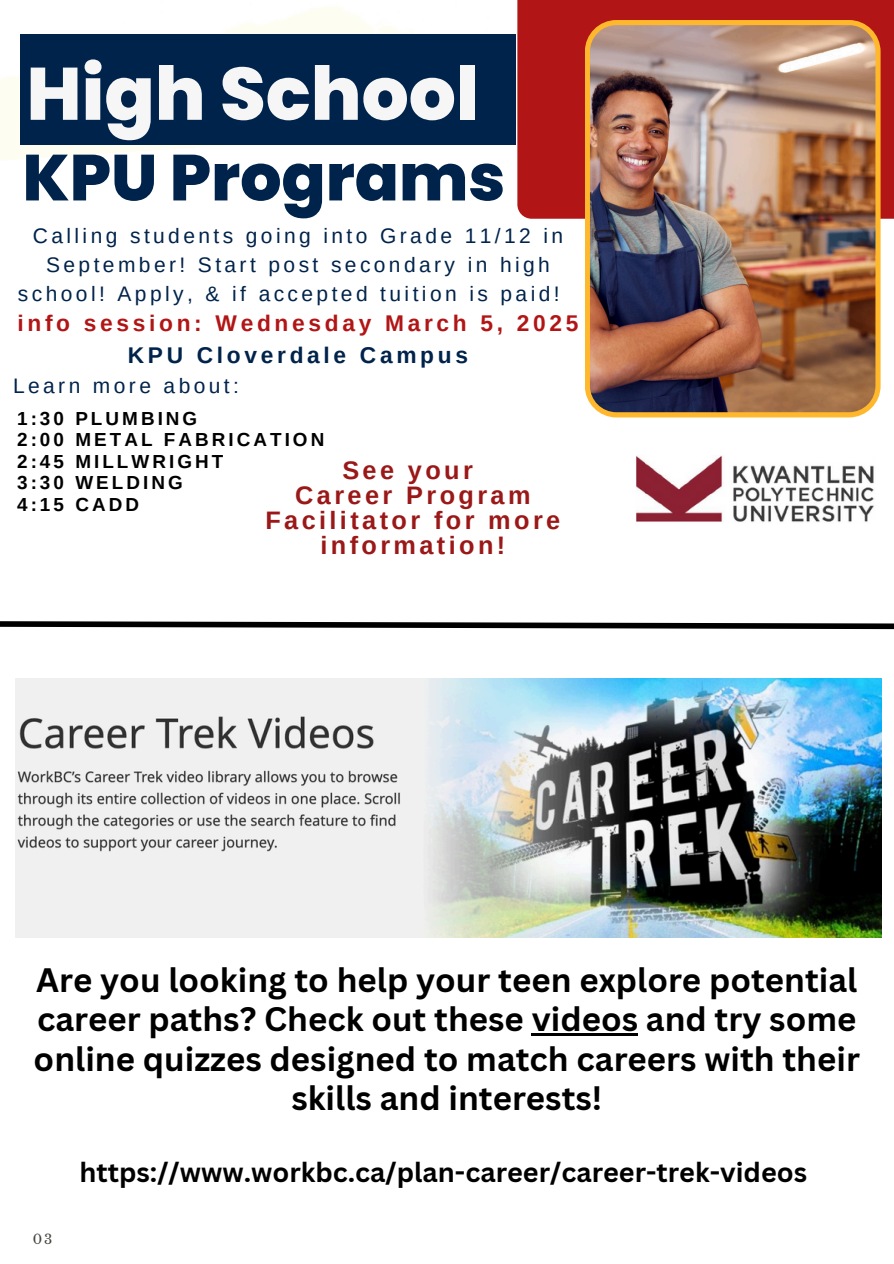
<style>
.page{position:relative;width:894px;height:1264px;background:#fff}
.page>*{position:absolute;margin:0;border:0;box-sizing:border-box;transform-origin:0 0}
.t1{font:800 74.1px "Poppins";color:#f6f6f6}
.t2{font:800 64.95px "Poppins";color:#00234b}
.t3{font:700 33px/39.3px "Canva Sans";color:#000;text-align:center}
.t4{font:700 27px "Canva Sans";color:#000}
.t5{font:700 25.35px/24.8px "Arimo";letter-spacing:.135em;color:#9b1818;text-align:center}
.t6{font:700 22.8px/31.5px "Arimo";letter-spacing:.16em;color:#b21515;text-align:center}
.t7{font:21px "Arimo";letter-spacing:.16em;color:#00234b}
.t8{font:700 18.9px "Arimo";letter-spacing:.16em;color:#000}
.t9{font:13.2px "Libre Baskerville";color:#444440}
.s1{color:#00234b}
</style>
<div class="page">
<img style="left:0;top:6px;width:517px;height:154px">
<div style="left:20px;top:34px;width:495px;height:111px;background:#00234b"></div>
<div style="left:517px;top:0;width:376px;height:219px;background:#b21515"></div>
<img style="left:584px;top:20px;width:296px;height:397px">
<img style="left:630px;top:405px;width:250px;height:117px">
<img style="left:15px;top:679px;width:865px;height:258px">
<hr style="left:531px;top:1033px;width:107px;height:2px;background:#000">
<svg style="left:0;top:621px;width:893px;height:9px"></svg>
<h1 class="t1" style="left:27px;top:42px;width:453px">High School</h1>
<p class="t2" style="left:22px;top:132px;width:484px">KPU Programs</p>
<h2 class="t7" style="left:33px;top:223px;width:531px">Calling students going into Grade 11/12 in</h2>
<h2 class="t7" style="left:46px;top:253px;width:505px">September! Start post secondary in high</h2>
<h2 class="t7" style="left:18px;top:282px;width:543px">school! Apply, &amp; if accepted tuition is paid!</h2>
<h2 class="t6" style="left:17px;top:308px;width:562px">info session: Wednesday March 5, 2025<br><span class="s1">KPU Cloverdale Campus</span></h2>
<h2 class="t7" style="left:13px;top:374px;width:227px">Learn more about:</h2>
<h5 class="t8" style="left:17px;top:408px;width:182px">1:30 PLUMBING</h5>
<p class="t8" style="left:17px;top:429px;width:308px">2:00 METAL FABRICATION</p>
<p class="t8" style="left:17px;top:451px;width:207px">2:45 MILLWRIGHT</p>
<p class="t8" style="left:17px;top:472px;width:167px">3:30 WELDING</p>
<p class="t8" style="left:17px;top:493px;width:123px">4:15 CADD</p>
<p class="t5" style="left:265px;top:458px;width:296px">See your<br>Career Program<br>Facilitator for more information!</p>
<p class="t3" style="left:34px;top:959px;width:827px">Are you looking to help your teen explore potential career paths? Check out these videos and try some online quizzes designed to match careers with their skills and interests!</p>
<p class="t9" style="left:33px;top:1231px;width:21px">03</p>
<p class="t4" style="left:79px;top:1153px;width:729px">https://www.workbc.ca/plan-career/career-trek-videos</p>
</div>
